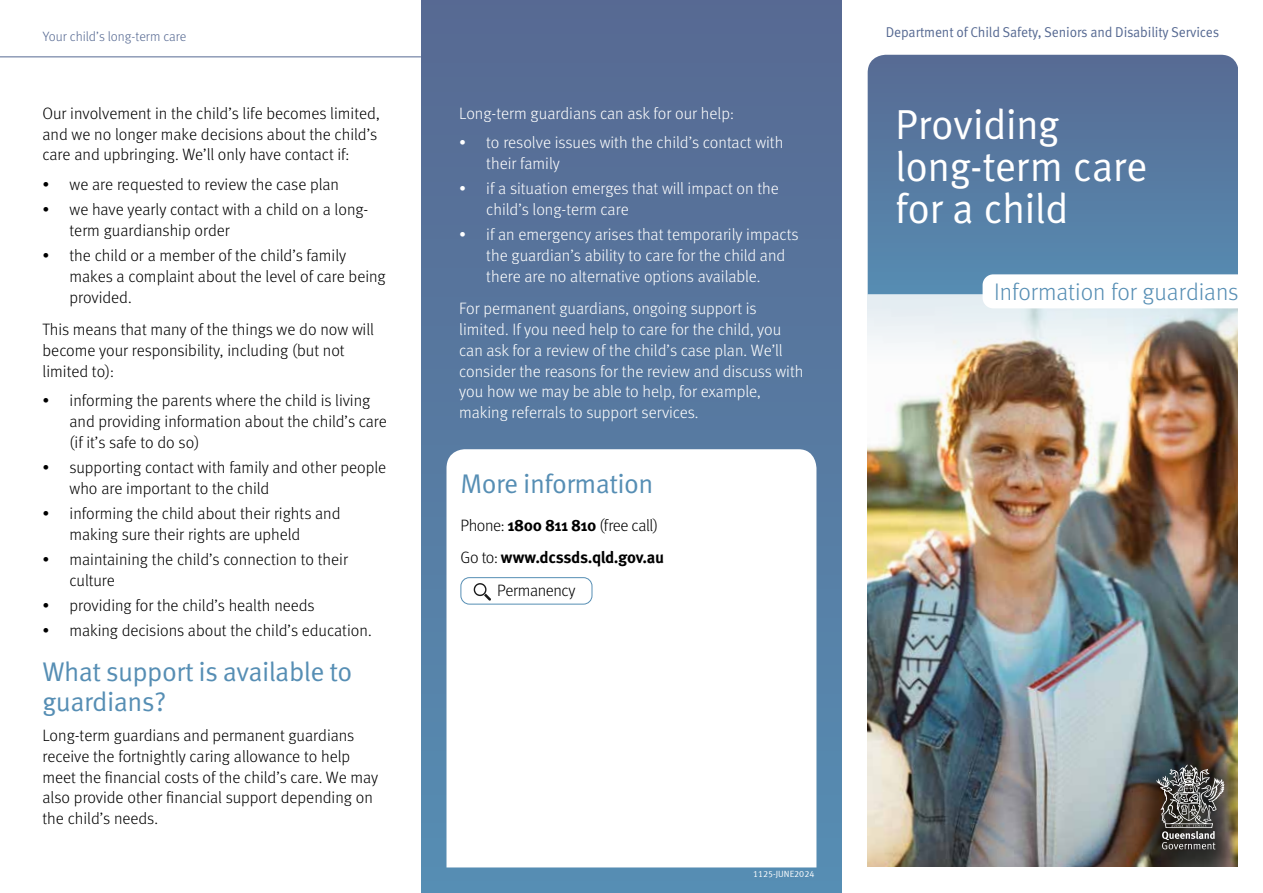
<style>
.page{position:relative;width:1263px;height:893px;background:#fff}
.page>*{position:absolute;margin:0;border:0;box-sizing:border-box;transform-origin:0 0}
.t1{font:42px/42px "Meta OT Norm";letter-spacing:-.015em;color:#fff}
.t2{font:27px/30px "Meta OT Norm";letter-spacing:-.02em;color:#568eb4}
.t3{font:300 24px "Meta OT";color:#568eb4}
.t4{font:300 16.5px/20.9px "Meta OT";color:#000}
.t5{font:300 16.5px/20.9px "Meta OT";color:#fff}
.t6{font:300 16.5px "Meta OT";letter-spacing:-.03em;color:#000}
.t7{font:700 16.5px "Meta OT";letter-spacing:-.03em;color:#000}
.t8{font:300 16.5px "Meta OT";letter-spacing:-.025em;color:#000}
.t9{font:14.25px "Meta OT Norm";letter-spacing:-.01em;color:#566992;scale:.95 1}
.t10{font:300 13.5px "Meta OT";color:#566992}
.t11{font:9px "Meta Normal LF";color:#fff}
.s1{font-weight:700}
.s2{font-weight:300}
</style>
<div class="page">
<img style="left:868px;top:364px;width:370px;height:503px">
<svg style="left:868px;top:55px;width:370px;height:239px;background:#577aa1"></svg>
<div style="left:421px;top:0;width:421px;height:893px;background:linear-gradient(to bottom,#576992,#568db3)"></div>
<hr style="left:0;top:56px;width:421px;height:1px;background:#566992">
<svg style="left:868px;top:294px;width:370px;height:70px;fill:#e8f0f3"></svg>
<svg style="left:982px;top:274px;width:256px;height:34px"></svg>
<div style="left:1125px;top:733px;width:131px;height:149px;background:#000;opacity:.5"></div>
<svg style="left:1156px;top:765px;width:68px;height:84px;background:#5f5d5a"></svg>
<svg style="left:446px;top:449px;width:370px;height:418px"></svg>
<div style="left:460px;top:577px;width:132px;height:27px;border:1px solid #568eb4;border-radius:9px"></div>
<svg style="left:474px;top:583px;width:17px;height:18px"></svg>
<div style="left:862px;top:867px;width:401px;height:26px;background:#fff"></div>
<div style="left:1239px;top:0;width:24px;height:893px;background:#fff"></div>
<p class="t10" style="left:43px;top:29px;width:145px">Your child’s long-term care</p>
<p class="t4" style="left:43px;top:103px;width:339px">Our involvement in the child’s life becomes limited, and we no longer make decisions about the child’s care and upbringing. We’ll only have contact if:</p>
<p class="t4" style="left:43px;top:174px;width:298px">• we are requested to review the case plan</p>
<p class="t4" style="left:70px;top:199px;width:300px;text-indent:-27px">• we have yearly contact with a child on a long&shy;term guardianship order</p>
<p class="t4" style="left:70px;top:245px;width:318px;text-indent:-27px">• the child or a member of the child’s family makes a complaint about the level of care being provided.</p>
<p class="t4" style="left:43px;top:319px;width:333px">This means that many of the things we do now will become your responsibility, including (but not limited to):</p>
<p class="t4" style="left:70px;top:390px;width:319px;text-indent:-27px">• informing the parents where the child is living and providing information about the child’s care (if it’s safe to do so)</p>
<p class="t4" style="left:70px;top:457px;width:318px;text-indent:-27px">• supporting contact with family and other people who are important to the child</p>
<p class="t4" style="left:70px;top:503px;width:273px;text-indent:-27px">• informing the child about their rights and making sure their rights are upheld</p>
<p class="t4" style="left:70px;top:549px;width:280px;text-indent:-27px">• maintaining the child’s connection to their culture</p>
<p class="t4" style="left:43px;top:595px;width:274px">• providing for the child’s health needs</p>
<p class="t4" style="left:43px;top:620px;width:331px">• making decisions about the child’s education.</p>
<h2 class="t2" style="left:43px;top:657px;width:311px">What support is available to guardians?</h2>
<p class="t4" style="left:43px;top:725px;width:337px">Long-term guardians and permanent guardians receive the fortnightly caring allowance to help meet the financial costs of the child’s care. We may also provide other financial support depending on the child’s needs.</p>
<p class="t5" style="left:459px;top:103px;width:276px">Long-term guardians can ask for our help:</p>
<p class="t5" style="left:486px;top:132px;width:298px;text-indent:-27px">• to resolve issues with the child’s contact with their family</p>
<p class="t5" style="left:486px;top:178px;width:294px;text-indent:-27px">• if a situation emerges that will impact on the child’s long-term care</p>
<p class="t5" style="left:486px;top:224px;width:314px;text-indent:-27px">• if an emergency arises that temporarily impacts the guardian’s ability to care for the child and there are no alternative options available.</p>
<p class="t5" style="left:459px;top:298px;width:346px">For permanent guardians, ongoing support is limited. If you need help to care for the child, you can ask for a review of the child’s case plan. We’ll consider the reasons for the review and discuss with you how we may be able to help, for example, making referrals to support services.</p>
<h2 class="t2" style="left:460px;top:469px;width:195px">More information</h2>
<p class="t6" style="left:460px;top:516px;width:199px">Phone: <span class="s1">1800 811 810</span> (free call)</p>
<p class="t7" style="left:460px;top:547px;width:205px"><span class="s2">Go to:</span> www.dcssds.qld.gov.au</p>
<p class="t8" style="left:497px;top:581px;width:80px">Permanency</p>
<p class="t9" style="left:886px;top:24px;width:353px">Department of Child Safety, Seniors and Disability Services</p>
<h1 class="t1" style="left:895px;top:104px;width:254px">Providing long-term care for a child</h1>
<h3 class="t3" style="left:994px;top:278px;width:246px">Information for guardians</h3>
<p class="t11" style="left:753px;top:869px;width:63px">1125-JUNE2024</p>
</div>
